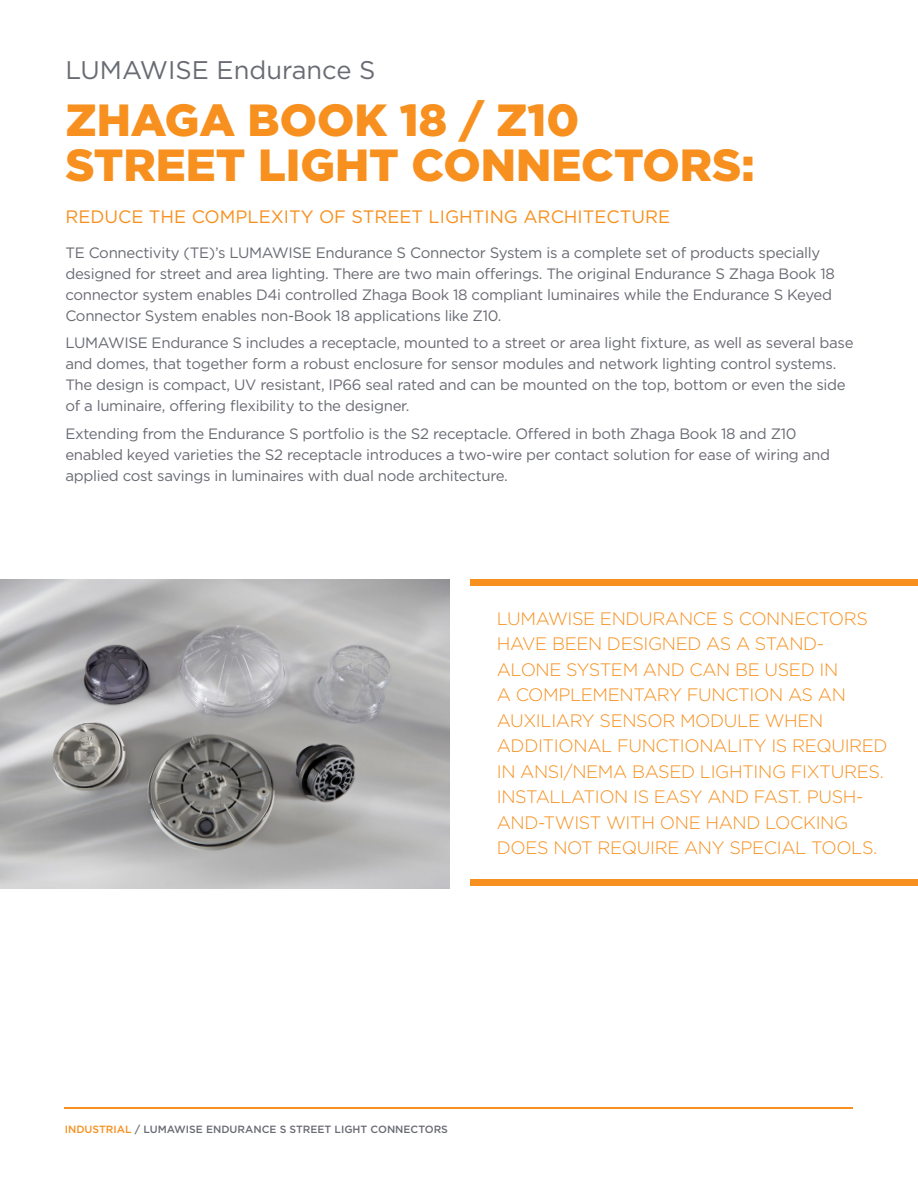
<style>
.page{position:relative;width:918px;height:1188px;background:#fff}
.page>*{position:absolute;margin:0;border:0;box-sizing:border-box;transform-origin:0 0}
.B_Headline{font:900 45px/45px "Gotham";color:#f7901e}
.B_Body_Headline_2_Or{font:25.5px "Gotham";color:#696b73}
.B_Body_Copy{font:300 18px/25.5px "Gotham";letter-spacing:-.02em;color:#f7901e}
.B_Body_Copy_Subhead{font:18px "Gotham";color:#f7901e}
.TEXT_UNDER_BLUE_HEAD{font:15px/21px "Gotham";letter-spacing:-.02em;color:#696b73}
.t1{font:500 10.5px "Gotham";color:#696b73}
.s1{color:#f7901e}
</style>
<div class="page">
<hr style="left:65px;top:1107px;width:788px;height:1px;background:#f7901e">
<img style="left:0;top:579px;width:450px;height:309px">
<div style="left:470px;top:579px;width:447px;height:7px;background:#f7901e"></div>
<div style="left:470px;top:879px;width:447px;height:6px;background:#f7901e"></div>
<p class="B_Body_Headline_2_Or" style="left:65px;top:54px;width:312px">LUMAWISE Endurance S</p>
<p class="B_Headline" style="left:65px;top:97px;width:691px">ZHAGA BOOK 18 / Z10<br>STREET LIGHT CONNECTORS:</p>
<p class="B_Body_Copy_Subhead" style="left:65px;top:205px;width:606px">REDUCE THE COMPLEXITY OF STREET LIGHTING ARCHITECTURE</p>
<p class="TEXT_UNDER_BLUE_HEAD" style="left:65px;top:242px;width:771px">TE Connectivity (TE)’s LUMAWISE Endurance S Connector System is a complete set of products specially designed for street and area lighting. There are two main offerings. The original Endurance S Zhaga Book 18 connector system enables D4i controlled Zhaga Book 18 compliant luminaires while the Endurance S Keyed Connector System enables non-Book 18 applications like Z10.</p>
<p class="TEXT_UNDER_BLUE_HEAD" style="left:65px;top:332px;width:790px">LUMAWISE Endurance S includes a receptacle, mounted to a street or area light fixture, as well as several base and domes, that together form a robust enclosure for sensor modules and network lighting control systems.<br>The design is compact, UV resistant, IP66 seal rated and can be mounted on the top, bottom or even the side of a luminaire, offering flexibility to the designer.</p>
<p class="TEXT_UNDER_BLUE_HEAD" style="left:65px;top:423px;width:766px">Extending from the Endurance S portfolio is the S2 receptacle. Offered in both Zhaga Book 18 and Z10 enabled keyed varieties the S2 receptacle introduces a two-wire per contact solution for ease of wiring and applied cost savings in luminaires with dual node architecture.</p>
<p class="B_Body_Copy" style="left:497px;top:605px;width:392px">LUMAWISE ENDURANCE S CONNECTORS HAVE BEEN DESIGNED AS A STAND-ALONE SYSTEM AND CAN BE USED IN<br>A COMPLEMENTARY FUNCTION AS AN AUXILIARY SENSOR MODULE WHEN ADDITIONAL FUNCTIONALITY IS REQUIRED IN ANSI/NEMA BASED LIGHTING FIXTURES.<br>INSTALLATION IS EASY AND FAST. PUSH-AND-TWIST WITH ONE HAND LOCKING DOES NOT REQUIRE ANY SPECIAL TOOLS.</p>
<p class="t1" style="left:65px;top:1123px;width:385px"><span class="s1">INDUSTRIAL</span> / LUMAWISE ENDURANCE S STREET LIGHT CONNECTORS</p>
</div>
